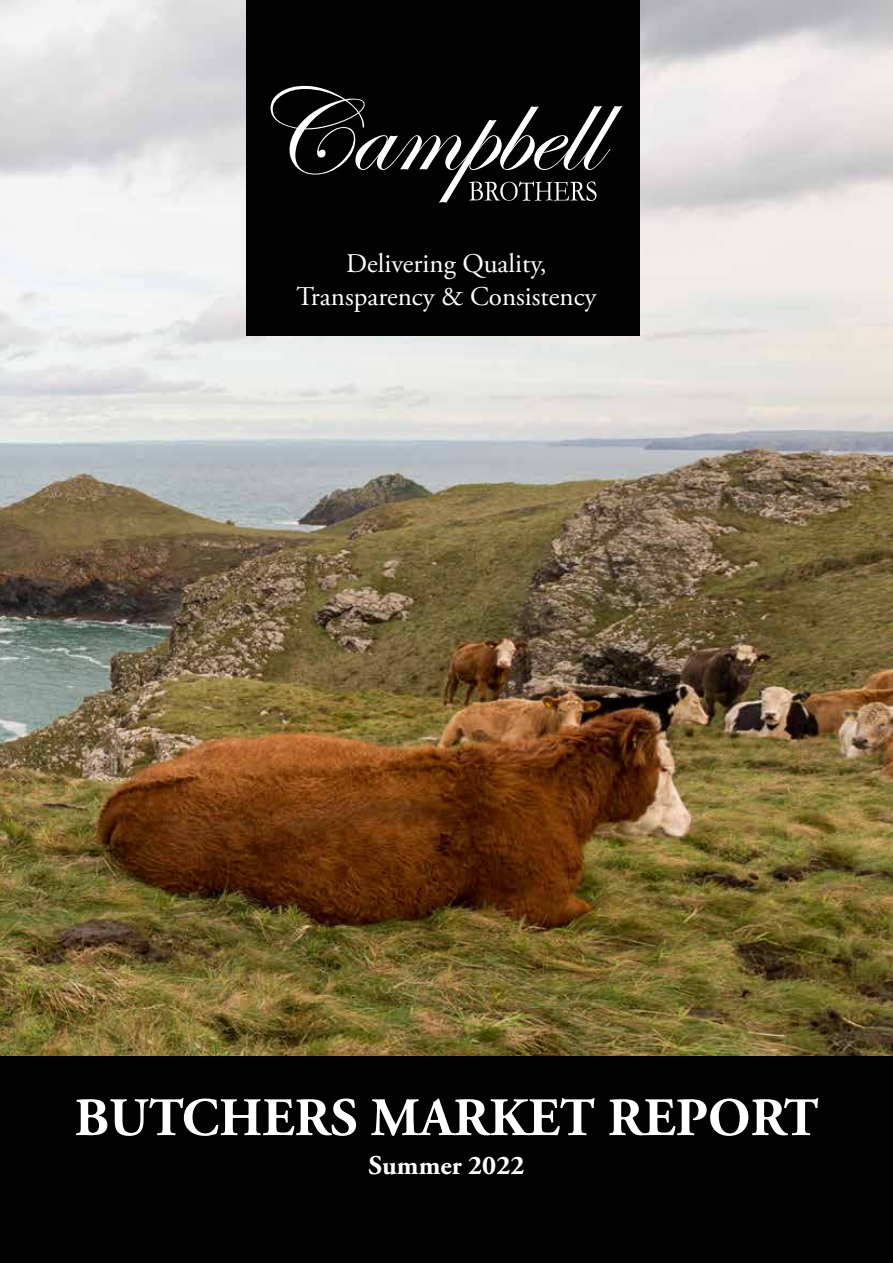
<style>
.page{position:relative;width:893px;height:1263px;background:#fff}
.page>*{position:absolute;margin:0;border:0;box-sizing:border-box;transform-origin:0 0}
.t1{font:700 54px "Adobe Garamond Pro";color:#fff}
.t2{font:27px/33px "Adobe Garamond Pro";color:#fff;text-align:center}
.t3{font:700 27px "Adobe Garamond Pro";color:#fff}
</style>
<div class="page">
<img style="left:0;top:0;width:893px;height:1057px">
<div style="left:0;top:1057px;width:893px;height:206px;background:#020203"></div>
<div style="left:247px;top:0;width:393px;height:336px;background:#020203"></div>
<svg style="left:271px;top:86px;width:351px;height:117px"></svg>
<p class="t2" style="left:297px;top:248px;width:301px">Delivering Quality,<br>Transparency &amp; Consistency</p>
<p class="t1" style="left:75px;top:1086px;width:745px">BUTCHERS MARKET REPORT</p>
<p class="t3" style="left:369px;top:1149px;width:157px">Summer 2022</p>
</div>
